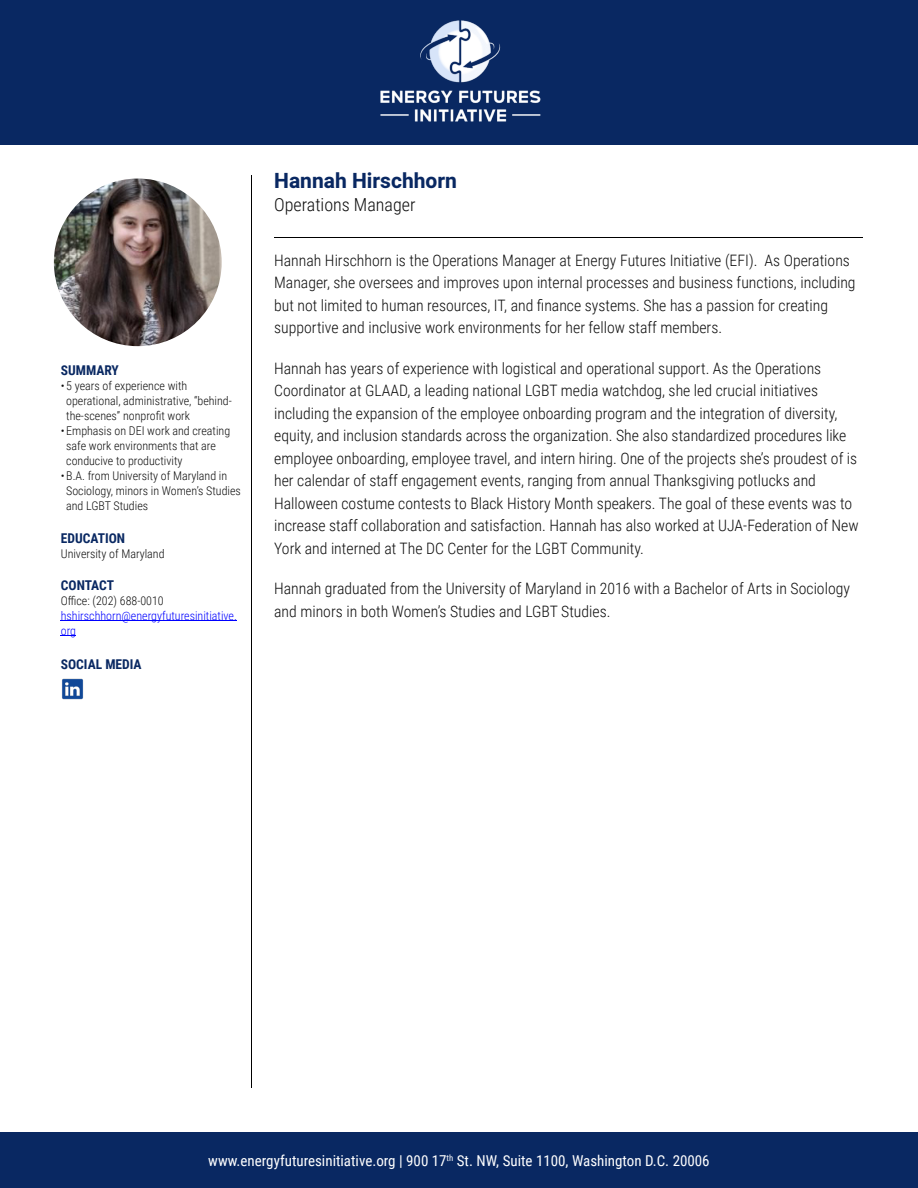
<style>
.page{position:relative;width:918px;height:1188px;background:#fff}
.page>*{position:absolute;margin:0;border:0;box-sizing:border-box;transform-origin:0 0}
.t1{font:700 21px "Heebo";color:#092862}
.t2{font:300 18px "Roboto Condensed";color:#0d0d0d}
.t3{font:300 15.75px/22.5px "Roboto Condensed";color:#0d0d0d}
.t4{font:15px "Roboto Condensed";color:#fff}
.t5{font:700 13.5px "Roboto Condensed";color:#092862}
.t6{font:300 12px/15px "Roboto Condensed";color:#0d0d0d}
.t7{font:300 12px/15px "Roboto Condensed";color:#00f}
</style>
<div class="page">
<img style="left:54px;top:179px;width:168px;height:167px;border-radius:50%">
<hr style="left:61px;top:621px;width:176px;height:1px;background:#00f">
<hr style="left:251px;top:175px;width:1px;height:912px;background:#000">
<hr style="left:274px;top:237px;width:589px;height:1px;background:#000">
<img style="left:62px;top:678px;width:22px;height:22px">
<div style="left:0;top:0;width:918px;height:145px;background:#092862"></div>
<img style="left:380px;top:21px;width:161px;height:100px">
<div style="left:0;top:1132px;width:918px;height:56px;background:#092862"></div>
<p class="t5" style="left:61px;top:365px;width:60px">SUMMARY</p>
<p class="t6" style="left:66px;top:380px;width:167px;text-indent:-5px">• 5 years of experience with operational, administrative, “behind&shy;the-scenes” nonprofit work</p>
<p class="t6" style="left:66px;top:425px;width:166px;text-indent:-5px">• Emphasis on DEI work and creating safe work environments that are conducive to productivity</p>
<p class="t6" style="left:66px;top:470px;width:176px;text-indent:-5px">• B.A. from University of Maryland in<br>Sociology, minors in Women’s Studies and LGBT Studies</p>
<p class="t5" style="left:61px;top:533px;width:66px">EDUCATION</p>
<p class="t6" style="left:61px;top:548px;width:105px">University of Maryland</p>
<p class="t5" style="left:61px;top:579px;width:55px">CONTACT</p>
<p class="t6" style="left:61px;top:594px;width:104px">Office: (202) 688-0010</p>
<p class="t7" style="left:61px;top:609px;width:178px">hshirschhorn@energyfuturesinitiative. org</p>
<p class="t5" style="left:61px;top:659px;width:82px">SOCIAL MEDIA</p>
<h1 class="t1" style="left:274px;top:166px;width:184px">Hannah Hirschhorn</h1>
<p class="t2" style="left:274px;top:197px;width:143px">Operations Manager</p>
<p class="t3" style="left:274px;top:250px;width:583px">Hannah Hirschhorn is the Operations Manager at Energy Futures Initiative (EFI). As Operations Manager, she oversees and improves upon internal processes and business functions, including but not limited to human resources, IT, and finance systems. She has a passion for creating supportive and inclusive work environments for her fellow staff members.</p>
<p class="t3" style="left:274px;top:358px;width:586px">Hannah has years of experience with logistical and operational support. As the Operations Coordinator at GLAAD, a leading national LGBT media watchdog, she led crucial initiatives including the expansion of the employee onboarding program and the integration of diversity, equity, and inclusion standards across the organization. She also standardized procedures like employee onboarding, employee travel, and intern hiring. One of the projects she’s proudest of is her calendar of staff engagement events, ranging from annual Thanksgiving potlucks and Halloween costume contests to Black History Month speakers. The goal of these events was to increase staff collaboration and satisfaction. Hannah has also worked at UJA-Federation of New York and interned at The DC Center for the LGBT Community.</p>
<p class="t3" style="left:274px;top:579px;width:577px">Hannah graduated from the University of Maryland in 2016 with a Bachelor of Arts in Sociology and minors in both Women’s Studies and LGBT Studies.</p>
<p class="t4" style="left:208px;top:1155px;width:503px">www.energyfuturesinitiative.org | 900 17<sup>th</sup> St. NW, Suite 1100, Washington D.C. 20006</p>
</div>
